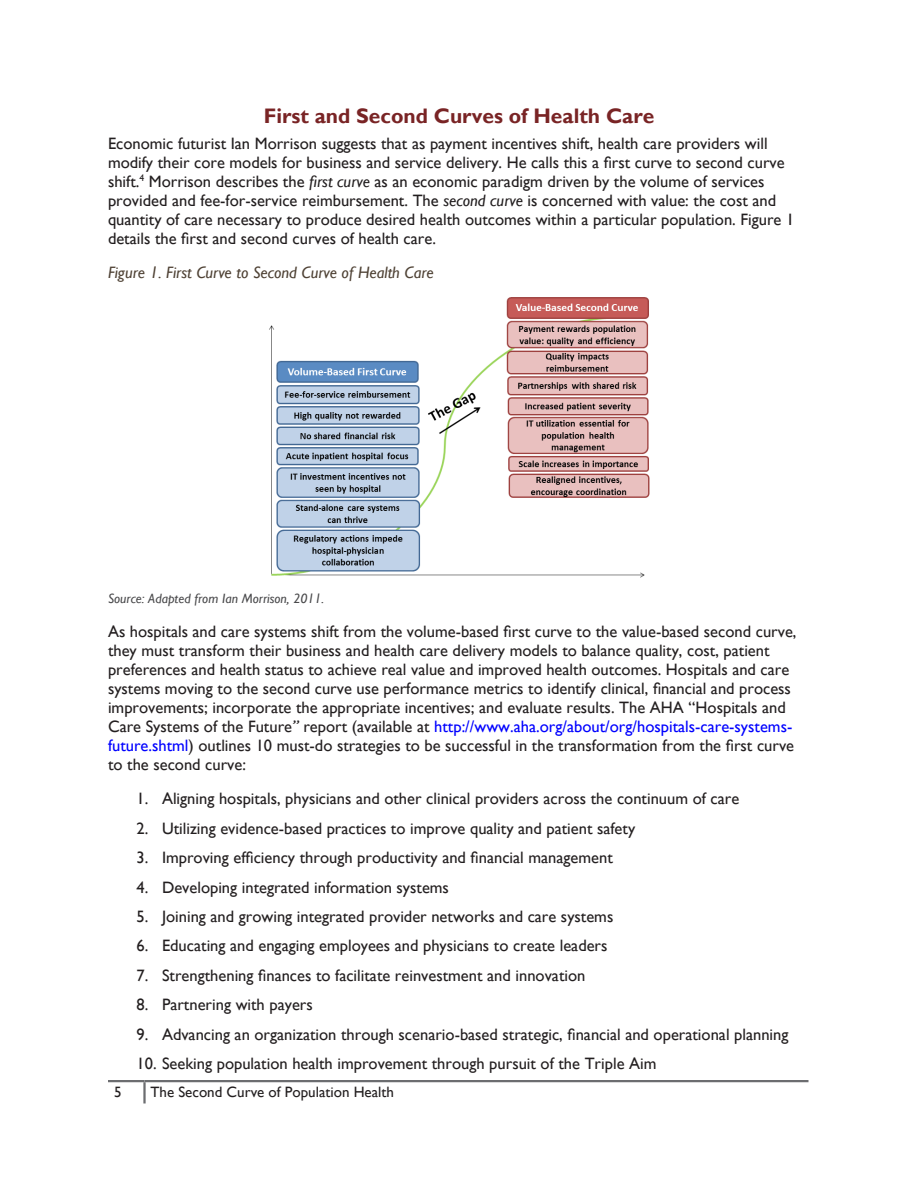
<style>
.page{position:relative;width:918px;height:1188px;background:#fff}
.page>*{position:absolute;margin:0;border:0;box-sizing:border-box;transform-origin:0 0}
.Main_Header{font:700 21px "Gill Sans";color:#792425}
.t1{font:16.5px/19px "Gill Sans";color:#231f20}
.t2{font:16.5px/18.9px "Gill Sans";color:#221e1f}
.Figure{font:italic 16.5px "Gill Sans";color:#4e4134}
.t3{font:15px "Gill Sans";color:#231f20}
.t4{font:italic 13.5px "Gill Sans";color:#49494b}
.s1{color:#231f20}
.s2{font-style:italic}
.s3{color:#00f}
</style>
<div class="page">
<hr style="left:108px;top:1080px;width:37px;height:2px;background:#6c6d70">
<hr style="left:145px;top:1080px;width:663px;height:2px;background:#6c6d70">
<hr style="left:143px;top:1082px;width:3px;height:21px;background:#6c6d70">
<img style="left:269px;top:297px;width:381px;height:281px">
<p class="Main_Header" style="left:264px;top:103px;width:392px">First and Second Curves of Health Care</p>
<p class="t2" style="left:108px;top:134px;width:688px"><span class="s1">Economic futurist Ian Morrison suggests that as payment incentives shift, health care providers will modify their core models for business and service delivery. He calls this a first curve to second curve shift.</span><sup>4</sup> Morrison describes the <span class="s2">first curve</span> as an economic paradigm driven by the volume of services provided and fee-for-service reimbursement. The <span class="s2">second curve</span> is concerned with value: the cost and quantity of care necessary to produce desired health outcomes within a particular population. Figure 1 details the first and second curves of health care.</p>
<p class="Figure" style="left:108px;top:263px;width:327px">Figure 1. First Curve to Second Curve of Health Care</p>
<p class="t4" style="left:108px;top:591px;width:218px">Source: Adapted from Ian Morrison, 2011.</p>
<p class="t1" style="left:108px;top:623px;width:690px">As hospitals and care systems shift from the volume-based first curve to the value-based second curve, they must transform their business and health care delivery models to balance quality, cost, patient preferences and health status to achieve real value and improved health outcomes. Hospitals and care systems moving to the second curve use performance metrics to identify clinical, financial and process improvements; incorporate the appropriate incentives; and evaluate results. The AHA “Hospitals and Care Systems of the Future<span class="s2">”</span> report (available at <span class="s3">http://www.aha.org/about/org/hospitals-care-systems&shy;future.shtml</span>) outlines 10 must-do strategies to be successful in the transformation from the first curve to the second curve:</p>
<p class="t1" style="left:136px;top:789px;width:604px">1. Aligning hospitals, physicians and other clinical providers across the continuum of care</p>
<p class="t1" style="left:136px;top:819px;width:500px">2. Utilizing evidence-based practices to improve quality and patient safety</p>
<p class="t1" style="left:136px;top:848px;width:478px">3. Improving efficiency through productivity and financial management</p>
<p class="t1" style="left:136px;top:878px;width:314px">4. Developing integrated information systems</p>
<p class="t1" style="left:136px;top:907px;width:478px">5. Joining and growing integrated provider networks and care systems</p>
<p class="t1" style="left:136px;top:937px;width:473px">6. Educating and engaging employees and physicians to create leaders</p>
<p class="t1" style="left:136px;top:966px;width:450px">7. Strengthening finances to facilitate reinvestment and innovation</p>
<p class="t1" style="left:136px;top:996px;width:178px">8. Partnering with payers</p>
<p class="t1" style="left:136px;top:1025px;width:654px">9. Advancing an organization through scenario-based strategic, financial and operational planning</p>
<p class="t1" style="left:136px;top:1055px;width:522px">10. Seeking population health improvement through pursuit of the Triple Aim</p>
<p class="t3" style="left:114px;top:1084px;width:9px">5</p>
<p class="t3" style="left:151px;top:1084px;width:245px">The Second Curve of Population Health</p>
</div>
